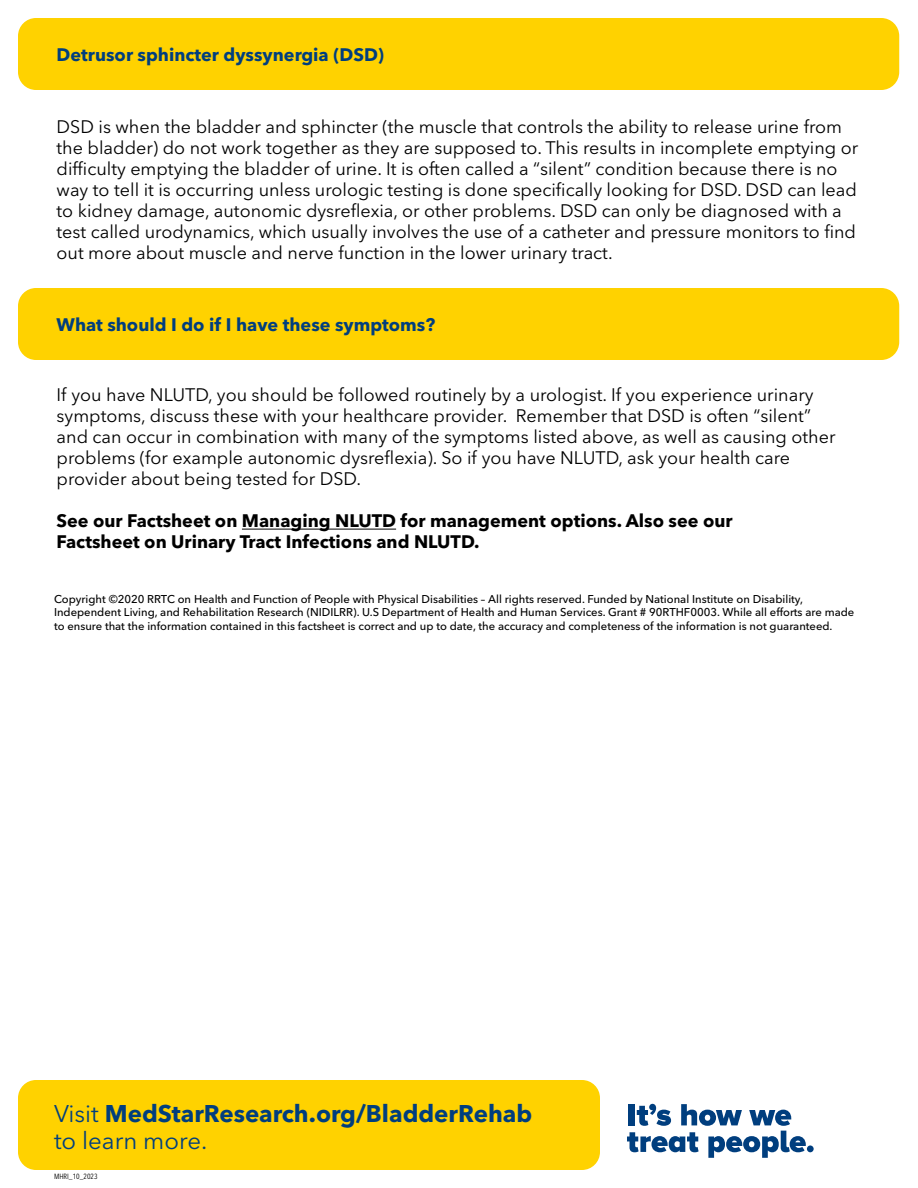
<style>
.page{position:relative;width:918px;height:1188px;background:#fff}
.page>*{position:absolute;margin:0;border:0;box-sizing:border-box;transform-origin:0 0}
.t1{font:700 24px/27px "Avenir Next LT Pro";color:#003e7e}
.t2{font:18px/21px "Avenir Next LT Pro";color:#000}
.t3{font:700 18px/21px "Avenir Next LT Pro";color:#000}
.t4{font:700 18px "Avenir Next LT Pro";color:#003e7e}
.t5{font:500 11.25px/13.5px "Avenir Next LT Pro";color:#000}
.t6{font:condensed 7.5px "Avenir Next LT Pro";color:#000}
.s1{font-weight:400}
</style>
<div class="page">
<div style="left:18px;top:18px;width:881px;height:72px;background:#ffd200;border-radius:18px"></div>
<div style="left:18px;top:1080px;width:582px;height:90px;background:#ffd200;border-radius:18px"></div>
<svg style="left:627px;top:1104px;width:179px;height:54px"></svg>
<div style="left:807px;top:1145px;width:7px;height:7px;background:#003e7e;border-radius:50%"></div>
<div style="left:18px;top:288px;width:881px;height:72px;background:#ffd200;border-radius:18px"></div>
<hr style="left:242px;top:529px;width:154px;height:1px;background:#000">
<p class="t4" style="left:57px;top:43px;width:329px">Detrusor sphincter dyssynergia (DSD)</p>
<p class="t2" style="left:57px;top:116px;width:803px">DSD is when the bladder and sphincter (the muscle that controls the ability to release urine from the bladder) do not work together as they are supposed to. This results in incomplete emptying or difficulty emptying the bladder of urine. It is often called a “silent” condition because there is no way to tell it is occurring unless urologic testing is done specifically looking for DSD. DSD can lead to kidney damage, autonomic dysreflexia, or other problems. DSD can only be diagnosed with a test called urodynamics, which usually involves the use of a catheter and pressure monitors to find out more about muscle and nerve function in the lower urinary tract.</p>
<p class="t4" style="left:57px;top:313px;width:380px">What should I do if I have these symptoms?</p>
<p class="t2" style="left:57px;top:385px;width:780px">If you have NLUTD, you should be followed routinely by a urologist. If you experience urinary symptoms, discuss these with your healthcare provider. Remember that DSD is often “silent” and can occur in combination with many of the symptoms listed above, as well as causing other problems (for example autonomic dysreflexia). So if you have NLUTD, ask your health care provider about being tested for DSD.</p>
<p class="t3" style="left:57px;top:510px;width:677px">See our Factsheet on Managing NLUTD for management options. Also see our<br>Factsheet on Urinary Tract Infections and NLUTD.</p>
<p class="t5" style="left:54px;top:592px;width:802px">Copyright ©2020 RRTC on Health and Function of People with Physical Disabilities – All rights reserved. Funded by National Institute on Disability,<br>Independent Living, and Rehabilitation Research (NIDILRR). U.S Department of Health and Human Services. Grant # 90RTHF0003. While all efforts are made to ensure that the information contained in this factsheet is correct and up to date, the accuracy and completeness of the information is not guaranteed.</p>
<h1 class="t1" style="left:54px;top:1100px;width:480px"><span class="s1">Visit</span> MedStarResearch.org/BladderRehab <span class="s1">to learn more.</span></h1>
<p class="t6" style="left:54px;top:1172px;width:45px">MHRI_10_2023</p>
</div>
